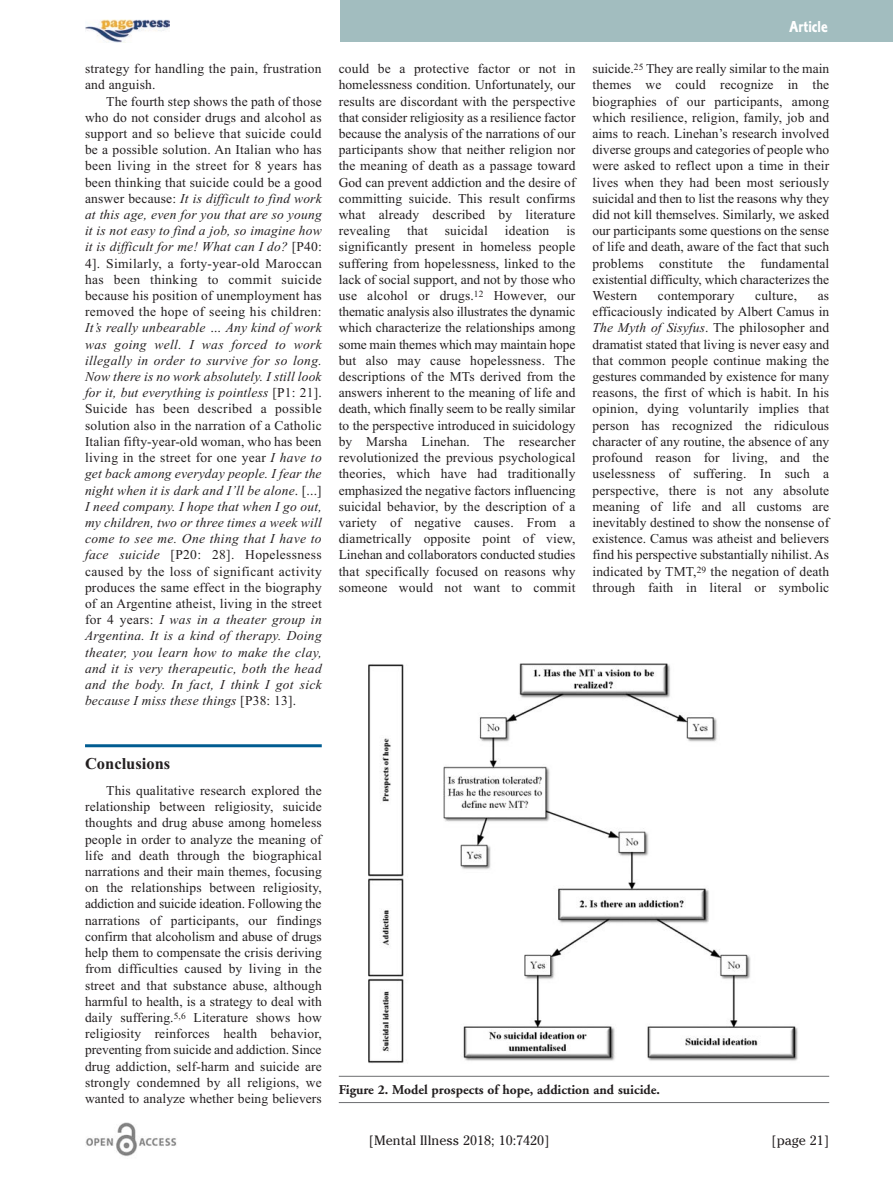
<style>
.page{position:relative;width:893px;height:1191px;background:#fff}
.page>*{position:absolute;margin:0;border:0;box-sizing:border-box;transform-origin:0 0}
.t1{font:700 16.5px "Times New Roman";color:#231f20}
.t2{font:16.5px "Corinthian Bold Condensed Plain";color:#fff}
.t3{font:13.5px/16.2px "Times New Roman";letter-spacing:.01em;color:#231f20;text-align:justify}
.t4{font:italic 13.5px/16.2px "Times New Roman";letter-spacing:.025em;color:#231f20;text-align:justify}
.t5{font:700 13.5px "Adobe Garamond";color:#231f20}
.t6{font:13.5px "Cheltenham";color:#231f20}
.s1{font-style:italic}
.s2{font-style:normal}
</style>
<div class="page">
<hr style="left:85px;top:744px;width:237px;height:3px;background:#005c91">
<div style="left:340px;top:0;width:553px;height:42px;background:#a2bdbf"></div>
<img style="left:85px;top:19px;width:85px;height:24px">
<img style="left:86px;top:1123px;width:91px;height:34px">
<hr style="left:339px;top:1076px;width:490px;height:1px;background:#6c6d70">
<hr style="left:339px;top:1102px;width:490px;height:1px;background:#6c6d70">
<img style="left:369px;top:663px;width:429px;height:400px">
<p class="t3" style="left:85px;top:60px;width:238px">strategy for handling the pain, frustration and anguish.</p>
<p class="t3" style="left:85px;top:93px;width:238px;text-indent:21px">The fourth step shows the path of those who do not consider drugs and alcohol as support and so believe that suicide could be a possible solution. An Italian who has been living in the street for 8 years has been thinking that suicide could be a good answer because: <span class="s1">It is difficult to find work at this age, even for you that are so young it is not easy to find a job, so imagine how it is difficult for me! What can I do?</span> [P40:<br>4]. Similarly, a forty-year-old Maroccan has been thinking to commit suicide because his position of unemployment has removed the hope of seeing his children:</p>
<p class="t4" style="left:85px;top:320px;width:238px">It’s really unbearable … Any kind of work was going well. I was forced to work illegally in order to survive for so long.<br>Now there is no work absolutely. I still look for it, but everything is pointless <span class="s2">[P1: 21].<br>Suicide has been described a possible solution also in the narration of a Catholic Italian fifty-year-old woman, who has been living in the street for one year</span> I have to get back among everyday people. I fear the night when it is dark and I’ll be alone<span class="s2">. [...] </span>I need company. I hope that when I go out, my children, two or three times a week will come to see me. One thing that I have to face suicide <span class="s2">[P20: 28]. Hopelessness caused by the loss of significant activity produces the same effect in the biography of an Argentine atheist, living in the street for 4 years:</span> I was in a theater group in Argentina. It is a kind of therapy. Doing theater, you learn how to make the clay, and it is very therapeutic, both the head and the body. In fact, I think I got sick because I miss these things <span class="s2">[P38: 13].</span></p>
<p class="t3" style="left:339px;top:60px;width:238px">could be a protective factor or not in homelessness condition. Unfortunately, our results are discordant with the perspective that consider religiosity as a resilience factor because the analysis of the narrations of our participants show that neither religion nor the meaning of death as a passage toward God can prevent addiction and the desire of committing suicide. This result confirms what already described by literature revealing</p>
<p class="t3" style="left:339px;top:222px;width:238px;text-indent:228px">is significantly present in homeless people suffering from hopelessness, linked to the lack of social support, and not by those who use alcohol or drugs.<sup>12</sup> However, our thematic analysis also illustrates the dynamic which characterize the relationships among some main themes which may maintain hope but also may cause hopelessness. The descriptions of the MTs derived from the answers inherent to the meaning of life and death, which finally seem to be really similar to the perspective introduced in suicidology by Marsha Linehan. The researcher revolutionized the previous psychological theories, which have had traditionally emphasized the negative factors influencing suicidal behavior, by the description of a variety of negative causes. From a diametrically opposite point of view, Linehan and collaborators conducted studies that specifically focused on reasons why someone would not want to commit</p>
<p class="t3" style="left:407px;top:222px;width:22px">that</p>
<p class="t3" style="left:445px;top:222px;width:44px">suicidal</p>
<p class="t3" style="left:505px;top:222px;width:46px">ideation</p>
<p class="t2" style="left:789px;top:21px;width:40px">Article</p>
<p class="t3" style="left:592px;top:60px;width:238px">suicide.<sup>25</sup> They are really similar to the main themes we could recognize in the biographies of our participants, among which resilience, religion, family, job and aims to reach. Linehan’s research involved diverse groups and categories of people who were asked to reflect upon a time in their lives when they had been most seriously suicidal and then to list the reasons why they did not kill themselves. Similarly, we asked our participants some questions on the sense of life and death, aware of the fact that such problems constitute the fundamental existential difficulty, which characterizes the Western</p>
<p class="t3" style="left:658px;top:287px;width:78px">contemporary</p>
<p class="t3" style="left:755px;top:287px;width:43px">culture,</p>
<p class="t3" style="left:592px;top:287px;width:238px;text-indent:225px">as efficaciously indicated by Albert Camus in <span class="s1">The Myth of Sisyfus</span>. The philosopher and dramatist stated that living is never easy and that common people continue making the gestures commanded by existence for many reasons, the first of which is habit. In his opinion, dying voluntarily implies that person has recognized the ridiculous character of any routine, the absence of any profound reason for living, and the uselessness of suffering. In such a perspective, there is not any absolute meaning of life and all customs are inevitably destined to show the nonsense of existence. Camus was atheist and believers find his perspective substantially nihilist. As indicated by TMT,<sup>29</sup> the negation of death through faith in literal or symbolic</p>
<p class="t1" style="left:85px;top:753px;width:87px">Conclusions</p>
<p class="t3" style="left:85px;top:782px;width:238px;text-indent:21px">This qualitative research explored the relationship between religiosity, suicide thoughts and drug abuse among homeless people in order to analyze the meaning of life and death through the biographical narrations and their main themes, focusing on the relationships between religiosity, addiction and suicide ideation. Following the narrations of participants, our findings confirm that alcoholism and abuse of drugs help them to compensate the crisis deriving from difficulties caused by living in the street and that substance abuse, although harmful to health, is a strategy to deal with daily suffering.<sup>5,6</sup> Literature shows how religiosity reinforces health behavior, preventing from suicide and addiction. Since drug addiction, self-harm and suicide are strongly condemned by all religions, we wanted to analyze whether being believers</p>
<p class="t5" style="left:339px;top:1084px;width:323px">Figure 2. Model prospects of hope, addiction and suicide.</p>
<p class="t6" style="left:369px;top:1132px;width:182px">[Mental Illness 2018; 10:7420]</p>
<p class="t6" style="left:771px;top:1132px;width:59px">[page 21]</p>
</div>
